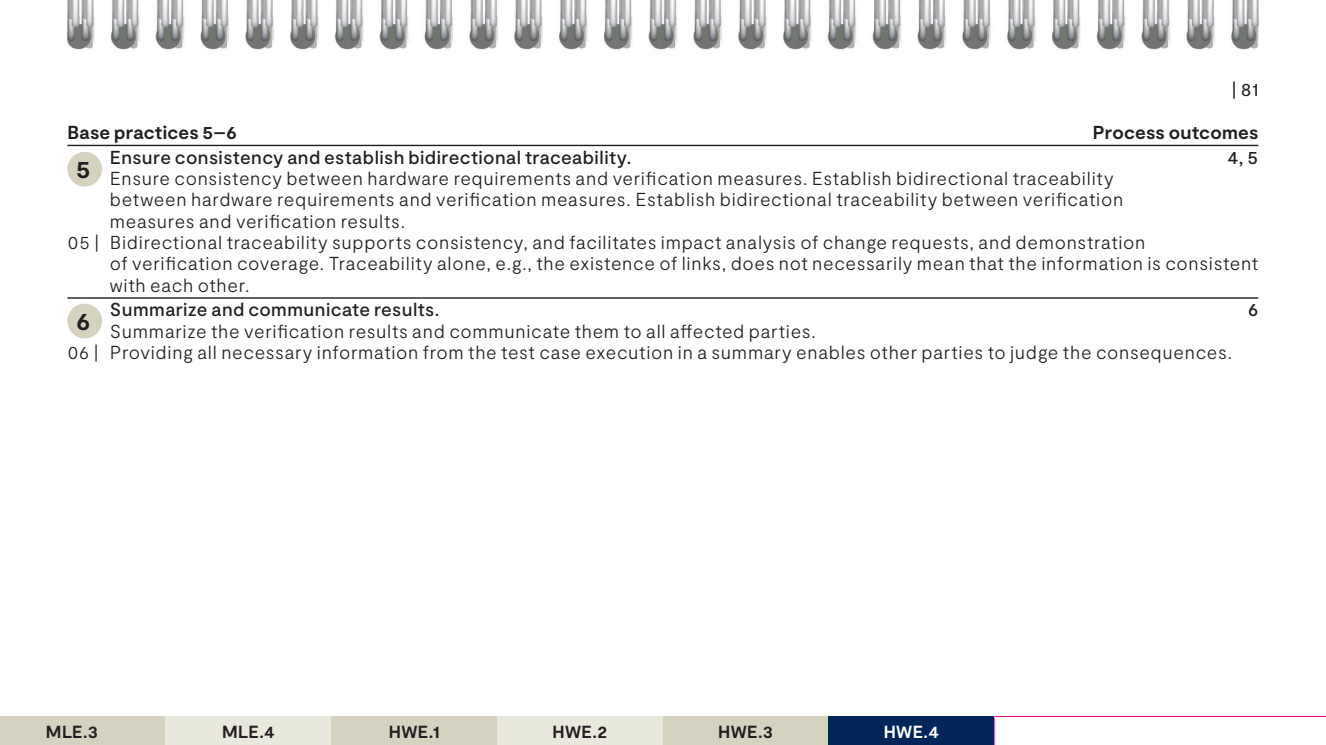
<style>
.page{position:relative;width:1326px;height:745px;background:#fff}
.page>*{position:absolute;margin:0;border:0;box-sizing:border-box;transform-origin:0 0}
.t1{font:700 25px "Moderat";color:#231f20}
.t2{font:300 18.75px/21.2px "Moderat";letter-spacing:.035em;color:#231f20}
.t3{font:500 18.75px "Moderat";letter-spacing:.02em;color:#231f20}
.t4{font:700 18.75px "Moderat";letter-spacing:.01em;color:#231f20}
.t5{font:18.75px "Moderat";color:#231f20}
.t6{font:700 17.5px "Moderat";letter-spacing:.015em;color:#231f20}
.t7{font:700 17.5px "Moderat";color:#fff}
</style>
<div class="page">
<hr style="left:67px;top:145px;width:1191px;height:1px;background:#231f20">
<hr style="left:67px;top:297px;width:1191px;height:1px;background:#231f20">
<div style="left:67px;top:303px;width:35px;height:35px;background:#d5d2c0;border-radius:50%"></div>
<div style="left:67px;top:152px;width:35px;height:34px;background:#d5d2c0;border-radius:50%"></div>
<div style="left:0;top:716px;width:166px;height:28px;background:#d5d2c0"></div>
<div style="left:331px;top:716px;width:166px;height:28px;background:#d5d2c0"></div>
<div style="left:662px;top:716px;width:166px;height:28px;background:#d5d2c0"></div>
<div style="left:165px;top:716px;width:166px;height:28px;background:#e9e8dc"></div>
<div style="left:497px;top:716px;width:165px;height:28px;background:#e9e8dc"></div>
<div style="left:828px;top:716px;width:166px;height:28px;background:#002659"></div>
<img style="left:67px;top:28px;width:1191px;height:22px">
<img style="left:67px;top:0;width:1191px;height:28px">
<hr style="left:994px;top:716px;width:331px;height:1px;background:#ed028c">
<svg style="left:994px;top:716px;width:1px;height:28px"></svg>
<p class="t5" style="left:1231px;top:78px;width:28px">| 81</p>
<p class="t4" style="left:67px;top:122px;width:171px">Base practices 5–6</p>
<p class="t4" style="left:1092px;top:122px;width:167px">Process outcomes</p>
<p class="t3" style="left:110px;top:146px;width:523px">Ensure consistency and establish bidirectional traceability.</p>
<p class="t3" style="left:1227px;top:146px;width:32px">4, 5</p>
<p class="t2" style="left:110px;top:168px;width:1005px">Ensure consistency between hardware requirements and verification measures. Establish bidirectional traceability</p>
<p class="t2" style="left:110px;top:189px;width:1014px">between hardware requirements and verification measures. Establish bidirectional traceability between verification</p>
<p class="t2" style="left:110px;top:211px;width:296px">measures and verification results.</p>
<p class="t2" style="left:67px;top:232px;width:1079px">05 | Bidirectional traceability supports consistency, and facilitates impact analysis of change requests, and demonstration</p>
<p class="t2" style="left:110px;top:253px;width:1149px">of verification coverage. Traceability alone, e.g., the existence of links, does not necessarily mean that the information is consistent</p>
<p class="t2" style="left:110px;top:274px;width:141px">with each other.</p>
<p class="t3" style="left:110px;top:299px;width:331px">Summarize and communicate results.</p>
<p class="t3" style="left:1247px;top:299px;width:12px">6</p>
<p class="t2" style="left:67px;top:321px;width:1166px;text-indent:43px">Summarize the verification results and communicate them to all affected parties.<br>06 | Providing all necessary information from the test case execution in a summary enables other parties to judge the consequences.</p>
<h1 class="t1" style="left:76px;top:154px;width:16px">5</h1>
<h1 class="t1" style="left:76px;top:306px;width:15px">6</h1>
<p class="t6" style="left:46px;top:721px;width:54px">MLE.3</p>
<p class="t6" style="left:222px;top:721px;width:54px">MLE.4</p>
<p class="t6" style="left:389px;top:721px;width:52px">HWE.1</p>
<p class="t6" style="left:552px;top:721px;width:56px">HWE.2</p>
<p class="t6" style="left:718px;top:721px;width:56px">HWE.3</p>
<p class="t7" style="left:883px;top:721px;width:57px">HWE.4</p>
</div>
